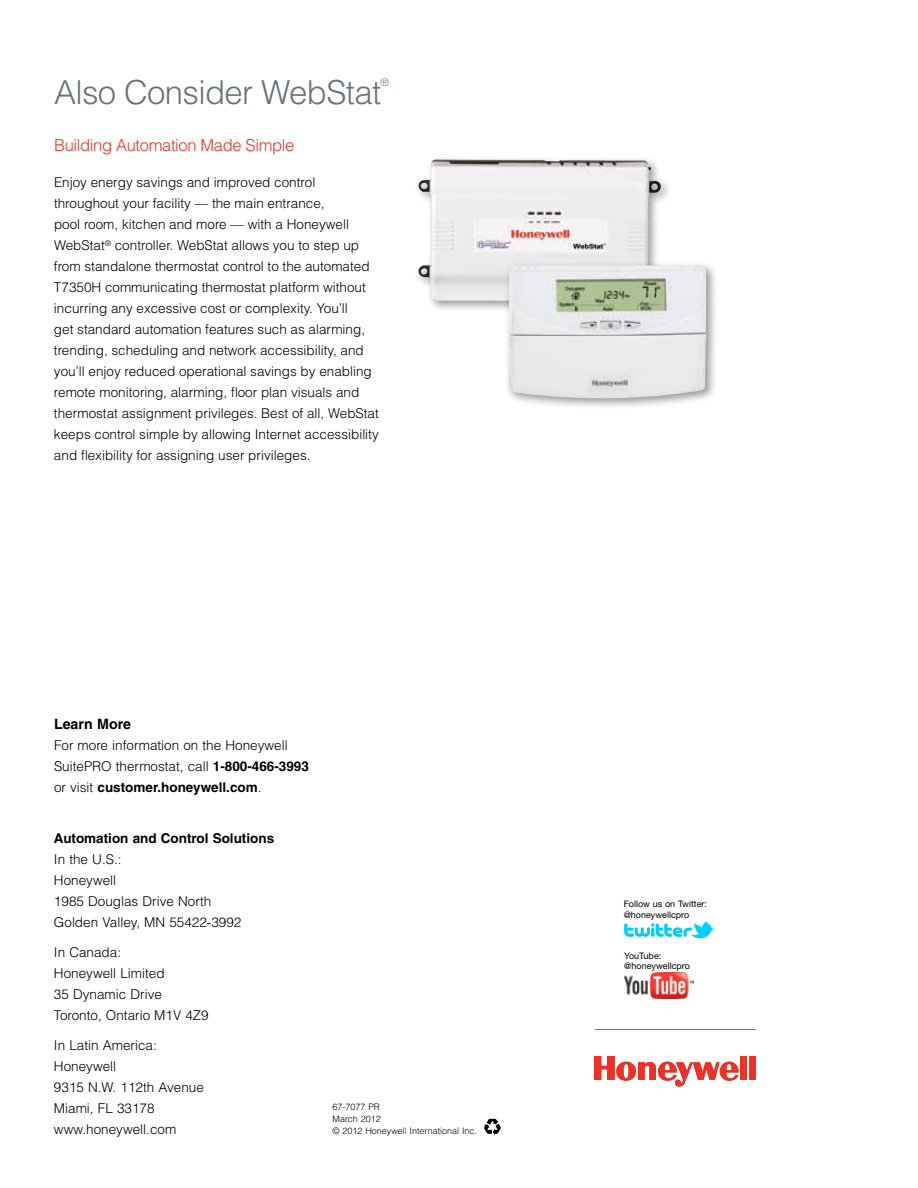
<style>
.page{position:relative;width:918px;height:1188px;background:#fff}
.page>*{position:absolute;margin:0;border:0;box-sizing:border-box;transform-origin:0 0}
.t1{font:300 33px "Helvetica";letter-spacing:-.02em;color:#68737a}
.t2{font:300 16.5px "Helvetica";letter-spacing:-.02em;color:#ee3124}
.t3{font:700 14.25px "Helvetica";color:#000}
.t4{font:300 13.5px/21px "Helvetica";color:#000}
.t5{font:700 13.5px "Helvetica";color:#000}
.t6{font:300 10.5px "Helvetica";color:#68737a}
.t7{font:9px/10.5px "Helvetica Neue";color:#000}
.t8{font:300 9px/12px "Helvetica";color:#000}
.s1{font-weight:700}
</style>
<div class="page">
<div style="left:740px;top:1056px;width:7px;height:24px;background:#ee3124"></div>
<div style="left:749px;top:1056px;width:7px;height:24px;background:#ee3124"></div>
<svg style="left:594px;top:1056px;width:145px;height:31px"></svg>
<div style="left:415px;top:155px;width:258px;height:158px;background:#000;opacity:.4"></div>
<img style="left:417px;top:159px;width:245px;height:143px">
<div style="left:505px;top:261px;width:213px;height:149px;background:#000;opacity:.4"></div>
<img style="left:509px;top:265px;width:197px;height:133px">
<hr style="left:595px;top:1029px;width:161px;height:1px;background:#6a747b">
<svg style="left:624px;top:922px;width:90px;height:17px"></svg>
<img style="left:624px;top:973px;width:69px;height:25px">
<svg style="left:484px;top:1119px;width:17px;height:16px"></svg>
<h1 class="t1" style="left:54px;top:71px;width:329px">Also Consider WebStat</h1>
<p class="t6" style="left:381px;top:75px;width:10px">®</p>
<p class="t2" style="left:54px;top:135px;width:242px">Building Automation Made Simple</p>
<p class="t4" style="left:54px;top:171px;width:326px">Enjoy energy savings and improved control throughout your facility — the main entrance,<br>pool room, kitchen and more — with a Honeywell WebStat<sup>®</sup> controller. WebStat allows you to step up from standalone thermostat control to the automated T7350H communicating thermostat platform without incurring any excessive cost or complexity. You’ll<br>get standard automation features such as alarming, trending, scheduling and network accessibility, and you’ll enjoy reduced operational savings by enabling remote monitoring, alarming, floor plan visuals and thermostat assignment privileges. Best of all, WebStat keeps control simple by allowing Internet accessibility and flexibility for assigning user privileges.</p>
<p class="t3" style="left:54px;top:715px;width:79px">Learn More</p>
<p class="t4" style="left:54px;top:734px;width:256px">For more information on the Honeywell<br>SuitePRO thermostat, call <span class="s1">1-800-466-3993 </span>or visit <span class="s1">customer.honeywell.com</span>.</p>
<p class="t5" style="left:54px;top:830px;width:222px">Automation and Control Solutions</p>
<p class="t4" style="left:54px;top:848px;width:189px">In the U.S.:<br>Honeywell<br>1985 Douglas Drive North<br>Golden Valley, MN 55422-3992</p>
<p class="t4" style="left:54px;top:941px;width:156px">In Canada:<br>Honeywell Limited<br>35 Dynamic Drive<br>Toronto, Ontario M1V 4Z9</p>
<p class="t4" style="left:54px;top:1034px;width:151px">In Latin America:<br>Honeywell<br>9315 N.W. 112th Avenue<br>Miami, FL 33178 www.honeywell.com</p>
<p class="t8" style="left:333px;top:1101px;width:146px">67-7077 PR<br>March 2012<br>© 2012 Honeywell International Inc.</p>
<p class="t7" style="left:624px;top:898px;width:85px">Follow us on Twitter: @honeywellcpro</p>
<p class="t7" style="left:624px;top:950px;width:67px">YouTube: @honeywellcpro</p>
</div>
